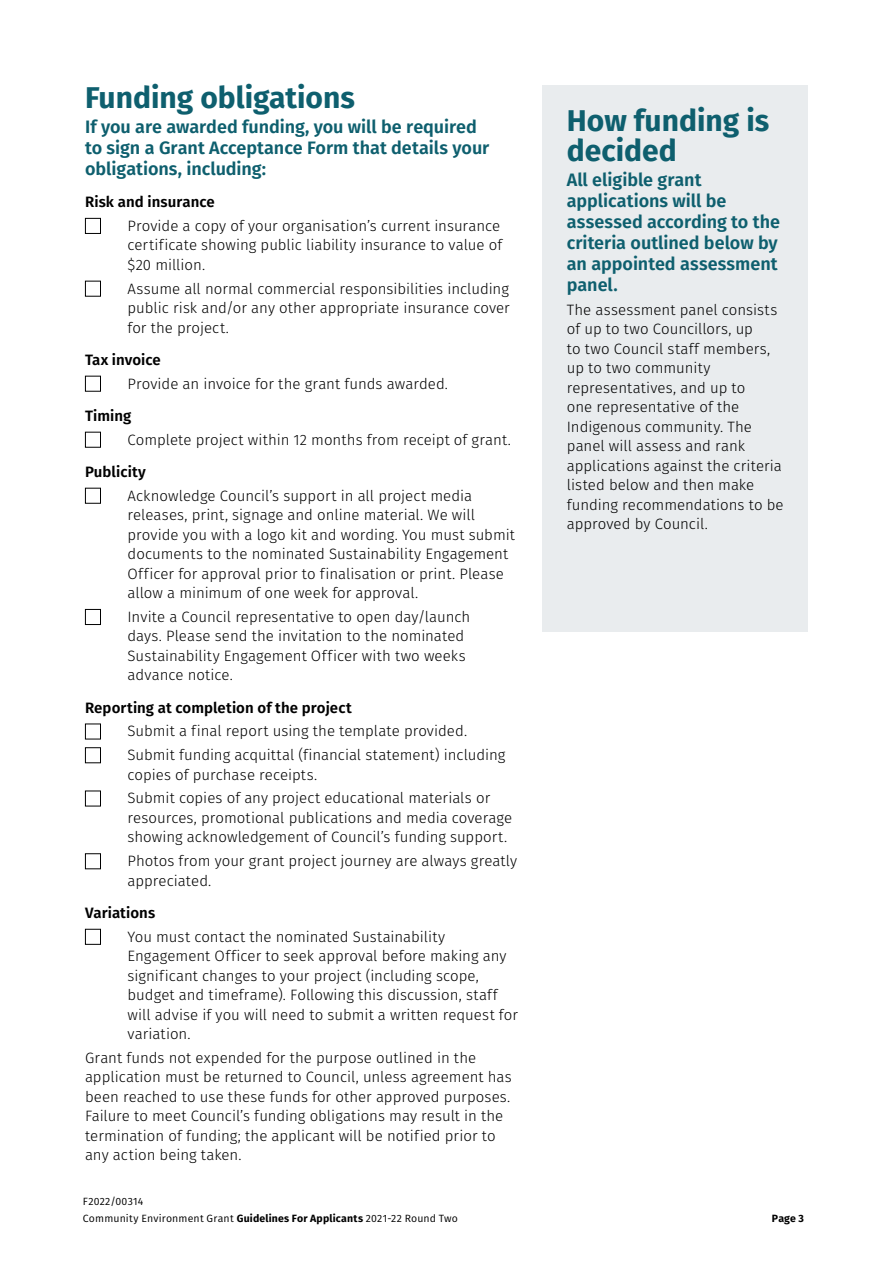
<style>
.page{position:relative;width:893px;height:1263px;background:#fff}
.page>*{position:absolute;margin:0;border:0;box-sizing:border-box;transform-origin:0 0}
.t1{font:700 30px/30px "Fira Sans";color:#0e5f6e}
.t2{font:600 18px/21px "Fira Sans";color:#0e5f6e}
.t3{font:300 15px/19.5px "Fira Sans";color:#000}
.t4{font:600 15px "Fira Sans";letter-spacing:.005em;color:#000}
.t5{font:10.5px/16.5px "Fira Sans";letter-spacing:.02em;color:#000}
.t6{font:700 10.5px "Fira Sans";color:#000}
.s1{font-weight:700}
</style>
<div class="page">
<div style="left:543px;top:85px;width:265px;height:546px;background:#e9ecee"></div>
<div style="left:85px;top:218px;width:16px;height:16px;border:1px solid #000"></div>
<div style="left:85px;top:281px;width:16px;height:16px;border:1px solid #000"></div>
<div style="left:85px;top:376px;width:16px;height:16px;border:1px solid #000"></div>
<div style="left:85px;top:432px;width:16px;height:16px;border:1px solid #000"></div>
<div style="left:85px;top:488px;width:16px;height:16px;border:1px solid #000"></div>
<div style="left:85px;top:609px;width:16px;height:16px;border:1px solid #000"></div>
<div style="left:85px;top:724px;width:16px;height:15px;border:1px solid #000"></div>
<div style="left:85px;top:747px;width:16px;height:16px;border:1px solid #000"></div>
<div style="left:85px;top:791px;width:16px;height:15px;border:1px solid #000"></div>
<div style="left:85px;top:853px;width:16px;height:16px;border:1px solid #000"></div>
<div style="left:85px;top:929px;width:16px;height:16px;border:1px solid #000"></div>
<h1 class="t1" style="left:85px;top:80px;width:271px">Funding obligations</h1>
<p class="t2" style="left:85px;top:115px;width:406px">If you are awarded funding, you will be required to sign a Grant Acceptance Form that details your obligations, including:</p>
<p class="t4" style="left:85px;top:189px;width:131px">Risk and insurance</p>
<p class="t3" style="left:128px;top:216px;width:376px">Provide a copy of your organisation’s current insurance certificate showing public liability insurance to value of $20 million.</p>
<p class="t3" style="left:128px;top:278px;width:384px;text-align:justify">Assume all normal commercial responsibilities including public risk and/or any other appropriate insurance cover for the project.</p>
<p class="t4" style="left:85px;top:347px;width:77px">Tax invoice</p>
<p class="t3" style="left:128px;top:374px;width:322px">Provide an invoice for the grant funds awarded.</p>
<p class="t4" style="left:85px;top:403px;width:48px">Timing</p>
<p class="t3" style="left:128px;top:430px;width:385px">Complete project within 12 months from receipt of grant.</p>
<p class="t4" style="left:85px;top:459px;width:62px">Publicity</p>
<p class="t3" style="left:128px;top:486px;width:389px">Acknowledge Council’s support in all project media releases, print, signage and online material. We will provide you with a logo kit and wording. You must submit documents to the nominated Sustainability Engagement Officer for approval prior to finalisation or print. Please allow a minimum of one week for approval.</p>
<p class="t3" style="left:128px;top:607px;width:344px">Invite a Council representative to open day/launch days. Please send the invitation to the nominated Sustainability Engagement Officer with two weeks advance notice.</p>
<p class="t4" style="left:85px;top:695px;width:268px">Reporting at completion of the project</p>
<p class="t3" style="left:128px;top:719px;width:379px;line-height:23.7px">Submit a final report using the template provided.<br>Submit funding acquittal (financial statement) including</p>
<p class="t3" style="left:128px;top:762px;width:364px;line-height:23.7px">copies of purchase receipts.<br>Submit copies of any project educational materials or</p>
<p class="t3" style="left:128px;top:808px;width:386px">resources, promotional publications and media coverage showing acknowledgement of Council’s funding support.</p>
<p class="t3" style="left:128px;top:851px;width:391px">Photos from your grant project journey are always greatly appreciated.</p>
<p class="t4" style="left:85px;top:900px;width:72px">Variations</p>
<p class="t3" style="left:128px;top:927px;width:392px">You must contact the nominated Sustainability Engagement Officer to seek approval before making any significant changes to your project (including scope, budget and timeframe). Following this discussion, staff will advise if you will need to submit a written request for variation.</p>
<p class="t3" style="left:85px;top:1048px;width:428px">Grant funds not expended for the purpose outlined in the application must be returned to Council, unless agreement has been reached to use these funds for other approved purposes.<br>Failure to meet Council’s funding obligations may result in the termination of funding; the applicant will be notified prior to any action being taken.</p>
<p class="t5" style="left:83px;top:1193px;width:376px">F2022/00314<br>Community Environment Grant <span class="s1">Guidelines For Applicants</span> 2021-22 Round Two</p>
<h1 class="t1" style="left:567px;top:103px;width:204px">How funding is decided</h1>
<p class="t2" style="left:567px;top:168px;width:215px">All eligible grant applications will be assessed according to the criteria outlined below by an appointed assessment panel.</p>
<p class="t3" style="left:567px;top:300px;width:218px">The assessment panel consists of up to two Councillors, up<br>to two Council staff members, up to two community representatives, and up to<br>one representative of the<br>Indigenous community. The panel will assess and rank applications against the criteria listed below and then make funding recommendations to be approved by Council.</p>
<p class="t6" style="left:772px;top:1209px;width:33px">Page 3</p>
</div>
